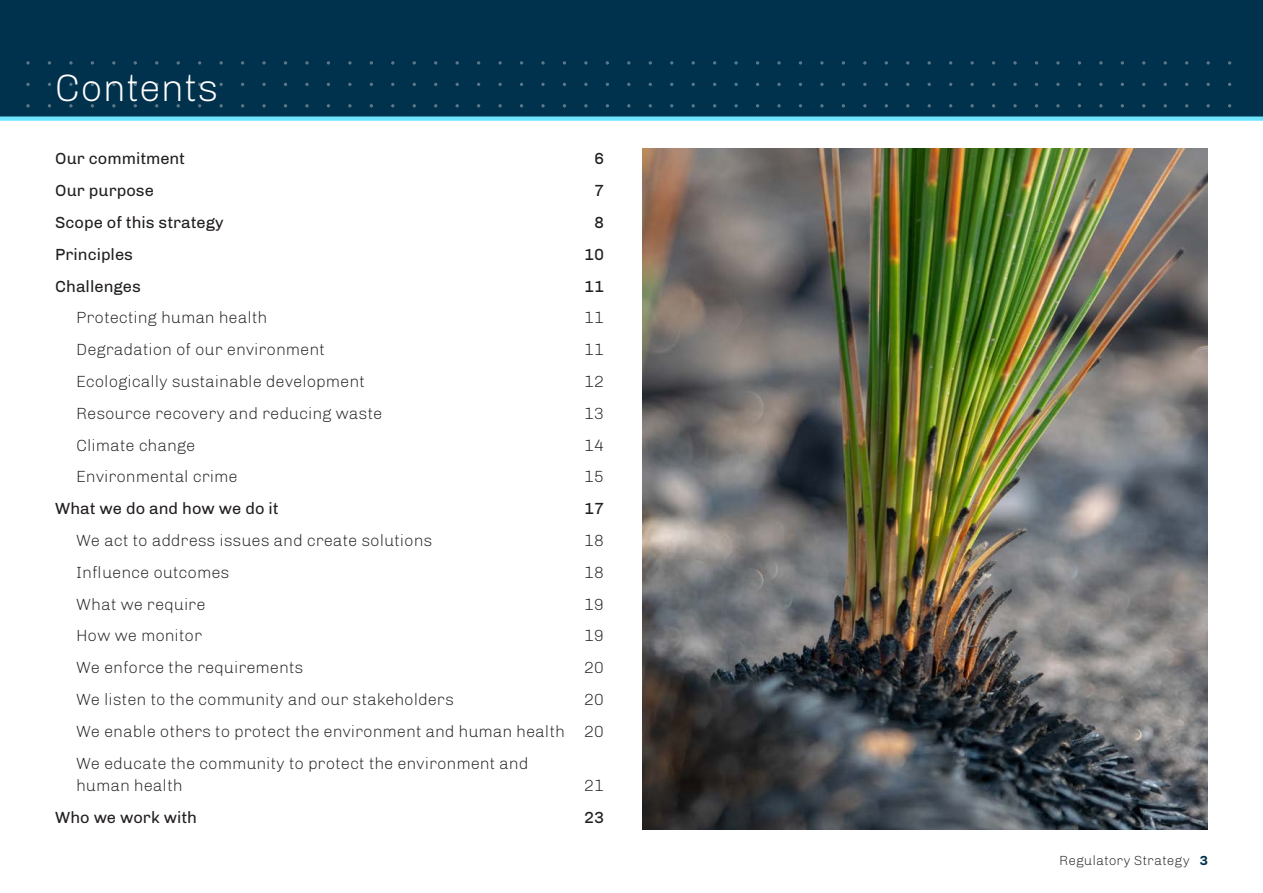
<style>
.page{position:relative;width:1263px;height:893px;background:#fff}
.page>*{position:absolute;margin:0;border:0;box-sizing:border-box;transform-origin:0 0}
.White_Heading_-_26_p{font:300 39px "Chivo";color:#fff}
.t1{font:300 16.5px/22.8px "Chivo";color:#231f20}
.TOC_-_REG{font:16.5px "Chivo";color:#231f20}
.t2{font:300 13.5px "Chivo";letter-spacing:.01em;color:#231f20}
.s1{font-weight:700;color:#00324d}
</style>
<div class="page">
<div style="left:0;top:0;width:1263px;height:117px;background:#00324d"></div>
<svg style="left:26px;top:61px;width:1206px;height:47px"></svg>
<div style="left:0;top:116px;width:1263px;height:5px;background:#6de5ff"></div>
<img style="left:642px;top:149px;width:566px;height:680px">
<h1 class="White_Heading_-_26_p" style="left:55px;top:65px;width:165px">Contents</h1>
<p class="TOC_-_REG" style="left:55px;top:149px;width:131px">Our commitment</p>
<p class="TOC_-_REG" style="left:594px;top:149px;width:12px">6</p>
<p class="TOC_-_REG" style="left:55px;top:181px;width:100px">Our purpose</p>
<p class="TOC_-_REG" style="left:594px;top:181px;width:12px">7</p>
<p class="TOC_-_REG" style="left:55px;top:213px;width:170px">Scope of this strategy</p>
<p class="TOC_-_REG" style="left:594px;top:213px;width:12px">8</p>
<p class="TOC_-_REG" style="left:55px;top:244px;width:79px">Principles</p>
<p class="TOC_-_REG" style="left:584px;top:244px;width:22px">10</p>
<p class="TOC_-_REG" style="left:55px;top:276px;width:87px">Challenges</p>
<p class="TOC_-_REG" style="left:584px;top:276px;width:22px">11</p>
<p class="t1" style="left:77px;top:306px;width:193px">Protecting human health</p>
<p class="t1" style="left:584px;top:306px;width:22px">11</p>
<p class="t1" style="left:77px;top:338px;width:250px">Degradation of our environment</p>
<p class="t1" style="left:584px;top:338px;width:22px">11</p>
<p class="t1" style="left:77px;top:370px;width:290px">Ecologically sustainable development</p>
<p class="t1" style="left:584px;top:370px;width:22px">12</p>
<p class="t1" style="left:77px;top:402px;width:308px">Resource recovery and reducing waste</p>
<p class="t1" style="left:584px;top:402px;width:22px">13</p>
<p class="t1" style="left:77px;top:434px;width:121px">Climate change</p>
<p class="t1" style="left:584px;top:434px;width:22px">14</p>
<p class="t1" style="left:77px;top:465px;width:163px">Environmental crime</p>
<p class="t1" style="left:584px;top:465px;width:22px">15</p>
<p class="TOC_-_REG" style="left:55px;top:499px;width:225px">What we do and how we do it</p>
<p class="TOC_-_REG" style="left:584px;top:499px;width:22px">17</p>
<p class="t1" style="left:77px;top:529px;width:358px">We act to address issues and create solutions</p>
<p class="t1" style="left:584px;top:529px;width:22px">18</p>
<p class="t1" style="left:77px;top:561px;width:155px">Influence outcomes</p>
<p class="t1" style="left:584px;top:561px;width:22px">18</p>
<p class="t1" style="left:77px;top:593px;width:131px">What we require</p>
<p class="t1" style="left:584px;top:593px;width:22px">19</p>
<p class="t1" style="left:77px;top:624px;width:127px">How we monitor</p>
<p class="t1" style="left:584px;top:624px;width:22px">19</p>
<p class="t1" style="left:77px;top:656px;width:229px">We enforce the requirements</p>
<p class="t1" style="left:584px;top:656px;width:22px">20</p>
<p class="t1" style="left:77px;top:688px;width:379px">We listen to the community and our stakeholders</p>
<p class="t1" style="left:584px;top:688px;width:22px">20</p>
<p class="t1" style="left:77px;top:720px;width:529px">We enable others to protect the environment and human health 20</p>
<p class="t1" style="left:77px;top:752px;width:454px">We educate the community to protect the environment and human health</p>
<p class="t1" style="left:584px;top:774px;width:22px">21</p>
<p class="TOC_-_REG" style="left:55px;top:808px;width:143px">Who we work with</p>
<p class="TOC_-_REG" style="left:584px;top:808px;width:22px">23</p>
<p class="t2" style="left:1059px;top:853px;width:150px">Regulatory Strategy <span class="s1">3</span></p>
</div>
